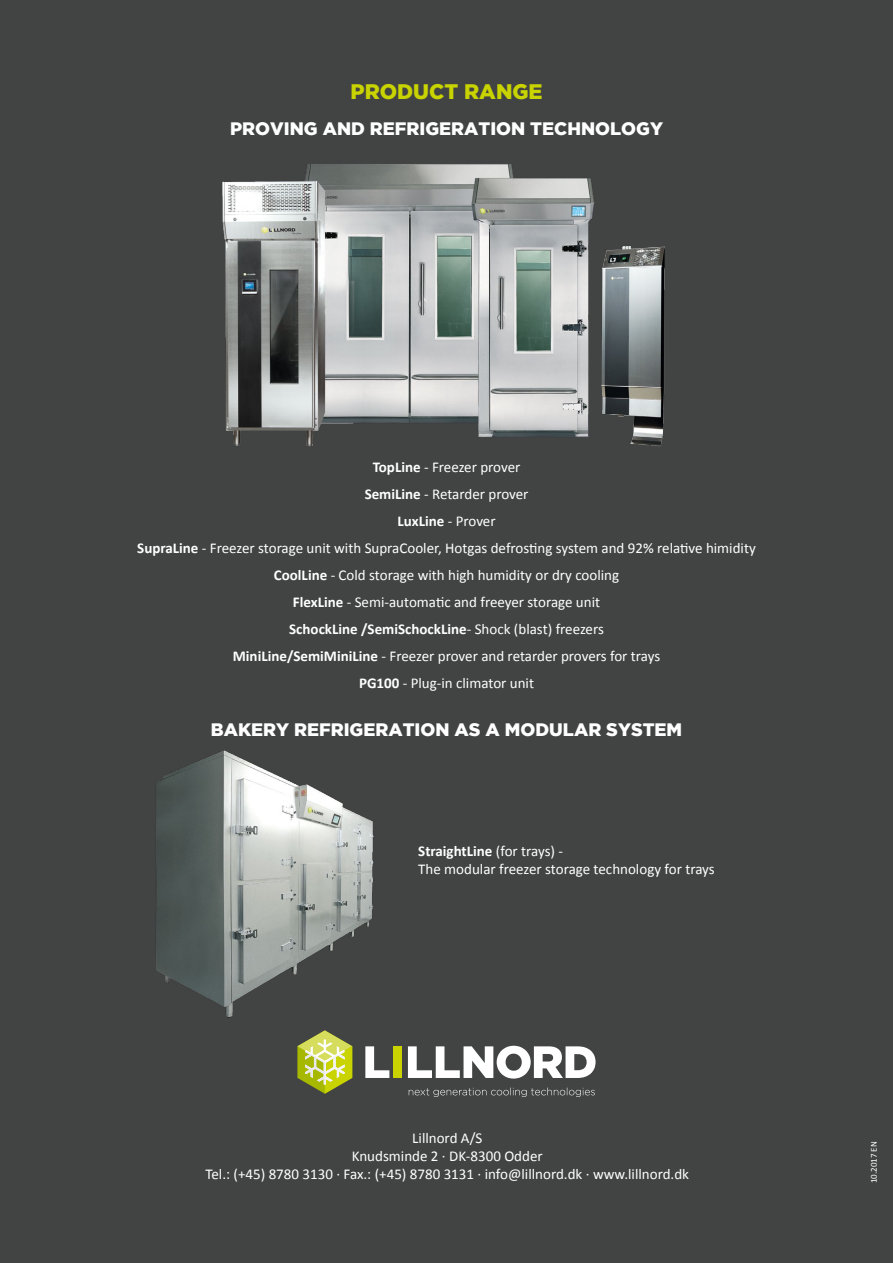
<style>
.page{position:relative;width:893px;height:1263px;background:#424343}
.page>*{position:absolute;margin:0;border:0;box-sizing:border-box;transform-origin:0 0}
.t1{font:900 21px "Gotham";color:#c8d300}
.t2{font:900 18px "Gotham";color:#fff}
.t3{font:15px/27px "Calibri";color:#fff;text-align:center}
.t4{font:9px "Calibri";color:#fff}
.s1{font-weight:700}
</style>
<div class="page">
<img style="left:222px;top:164px;width:443px;height:283px">
<img style="left:156px;top:750px;width:218px;height:268px">
<svg style="left:409px;top:1087px;width:186px;height:10px"></svg>
<svg style="left:297px;top:1030px;width:55px;height:64px"></svg>
<svg style="left:365px;top:1046px;width:24px;height:32px"></svg>
<div style="left:393px;top:1046px;width:9px;height:32px;background:#c8d300"></div>
<svg style="left:408px;top:1046px;width:188px;height:32px"></svg>
<h1 class="t1" style="left:351px;top:80px;width:194px">PRODUCT RANGE</h1>
<p class="t2" style="left:230px;top:119px;width:434px">PROVING AND REFRIGERATION TECHNOLOGY</p>
<p class="t3" style="left:137px;top:454px;width:620px"><span class="s1">TopLine</span> - Freezer prover<br><span class="s1">SemiLine</span> - Retarder prover<br><span class="s1">LuxLine</span> - Prover<br><span class="s1">SupraLine</span> - Freezer storage unit with SupraCooler, Hotgas defrosting system and 92% relative himidity <span class="s1">CoolLine</span> - Cold storage with high humidity or dry cooling<br><span class="s1">FlexLine</span> - Semi-automatic and freeyer storage unit<br><span class="s1">SchockLine /SemiSchockLine</span>- Shock (blast) freezers<br><span class="s1">MiniLine/SemiMiniLine</span> - Freezer prover and retarder provers for trays<br><span class="s1">PG100</span> - Plug-in climator unit</p>
<p class="t2" style="left:211px;top:720px;width:473px">BAKERY REFRIGERATION AS A MODULAR SYSTEM</p>
<p class="t3" style="left:418px;top:842px;width:298px;line-height:18px;text-align:left"><span class="s1">StraightLine</span> (for trays) -<br>The modular freezer storage technology for trays</p>
<p class="t3" style="left:205px;top:1129px;width:485px;line-height:18px">Lillnord A/S<br>Knudsminde 2 · DK-8300 Odder<br>Tel.: (+45) 8780 3130 · Fax.: (+45) 8780 3131 · info@lillnord.dk · www.lillnord.dk</p>
<p class="t4" style="left:868px;top:1183px;width:43px;rotate:-90deg">10.2017 EN</p>
</div>
